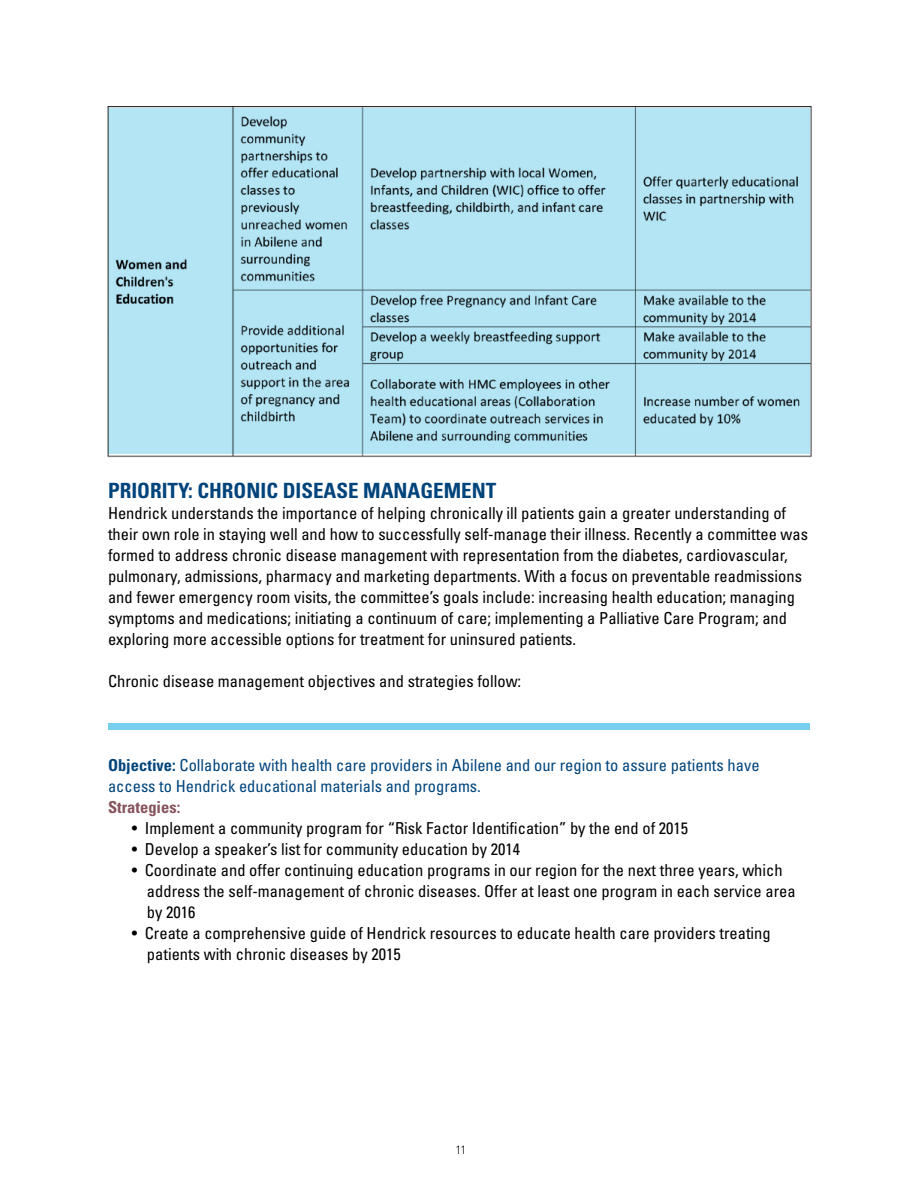
<style>
.page{position:relative;width:918px;height:1188px;background:#fff}
.page>*{position:absolute;margin:0;border:0;box-sizing:border-box;transform-origin:0 0}
.t1{font:700 condensed 21px "Univers";color:#00447c}
.t2{font:condensed 16.5px/21px "Univers";color:#000}
.t3{font:condensed 16.5px/21px "Univers";color:#00447c}
.t4{font:700 condensed 16.5px "Univers";color:#86545d}
.t5{font:300 condensed 12px "Univers";color:#000}
.s1{font-weight:700}
</style>
<div class="page">
<div style="left:108px;top:723px;width:702px;height:7px;background:#76d0ed"></div>
<svg style="left:108px;top:108px;width:702px;height:346px;background:#a7d6e5"></svg>
<p class="t1" style="left:108px;top:478px;width:390px">PRIORITY: CHRONIC DISEASE MANAGEMENT</p>
<p class="t2" style="left:108px;top:503px;width:702px">Hendrick understands the importance of helping chronically ill patients gain a greater understanding of their own role in staying well and how to successfully self-manage their illness. Recently a committee was formed to address chronic disease management with representation from the diabetes, cardiovascular, pulmonary, admissions, pharmacy and marketing departments. With a focus on preventable readmissions and fewer emergency room visits, the committee’s goals include: increasing health education; managing symptoms and medications; initiating a continuum of care; implementing a Palliative Care Program; and exploring more accessible options for treatment for uninsured patients.</p>
<p class="t2" style="left:108px;top:671px;width:415px">Chronic disease management objectives and strategies follow:</p>
<p class="t3" style="left:108px;top:755px;width:653px"><span class="s1">Objective:</span> Collaborate with health care providers in Abilene and our region to assure patients have access to Hendrick educational materials and programs.</p>
<p class="t4" style="left:108px;top:797px;width:74px">Strategies:</p>
<p class="t2" style="left:132px;top:818px;width:558px">• Implement a community program for “Risk Factor Identification” by the end of 2015</p>
<p class="t2" style="left:132px;top:839px;width:390px">• Develop a speaker’s list for community education by 2014</p>
<p class="t2" style="left:147px;top:860px;width:650px;text-indent:-15px">• Coordinate and offer continuing education programs in our region for the next three years, which address the self-management of chronic diseases. Offer at least one program in each service area by 2016</p>
<p class="t2" style="left:147px;top:923px;width:625px;text-indent:-15px">• Create a comprehensive guide of Hendrick resources to educate health care providers treating patients with chronic diseases by 2015</p>
<p class="t5" style="left:456px;top:1143px;width:12px">11</p>
</div>
